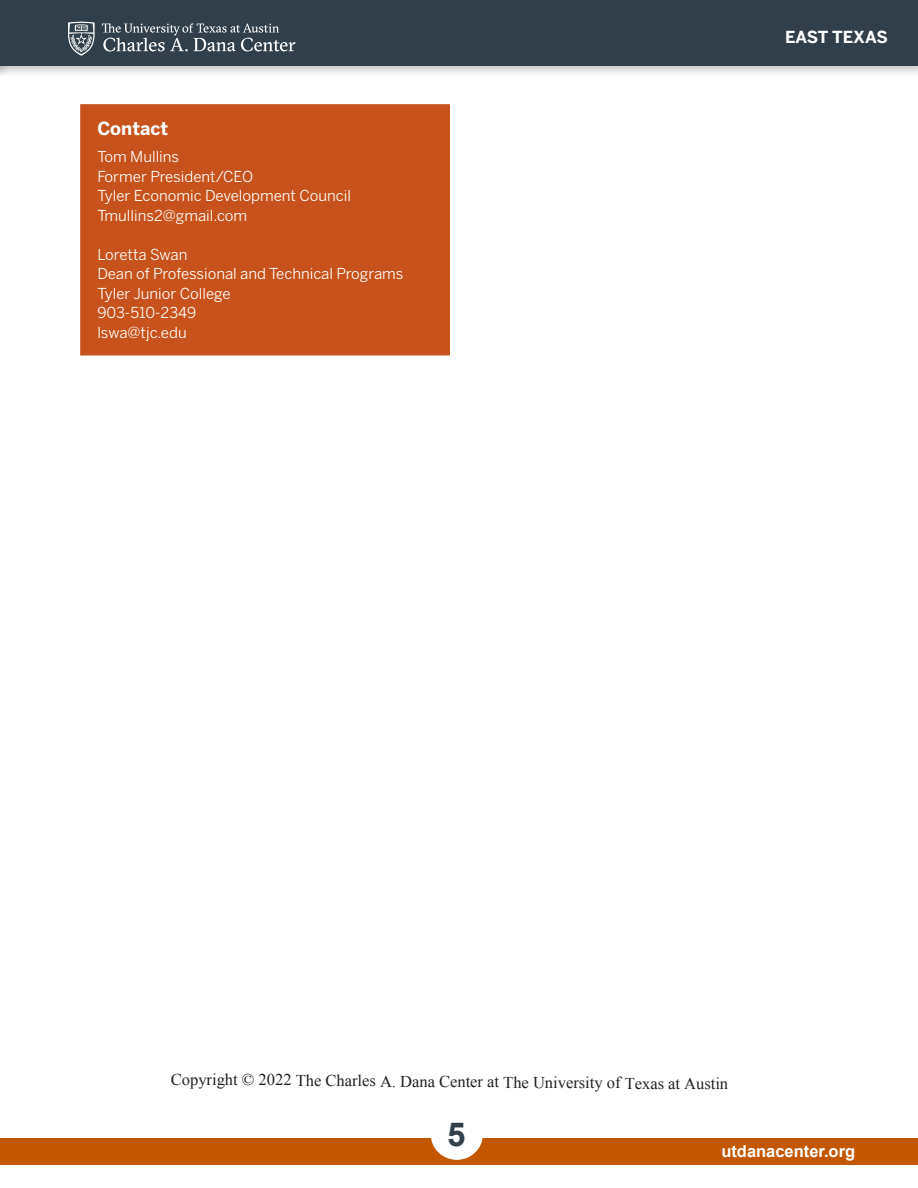
<style>
.page{position:relative;width:918px;height:1188px;background:#fff}
.page>*{position:absolute;margin:0;border:0;box-sizing:border-box;transform-origin:0 0}
.t1{font:700 33px "Arial";color:#303f49}
.Callout_Box_Title{font:700 18px "Benton Sans";color:#fff}
.Copyright_informatio{font:16.5px "Times New Roman";letter-spacing:-.005em;color:#231f20}
.t2{font:700 16.5px "Arial";color:#fff}
.t3{font:700 16.5px "Benton Sans";color:#fff}
.Callout{font:15px "Benton Sans";color:#fff}
</style>
<div class="page">
<div style="left:0;top:0;width:918px;height:79px;background:#231f20;opacity:.25"></div>
<div style="left:0;top:0;width:918px;height:66px;background:#303f49"></div>
<div style="left:0;top:1138px;width:918px;height:27px;background:#c35700"></div>
<div style="left:431px;top:1109px;width:52px;height:51px;background:#fff;border-radius:50%"></div>
<div style="left:81px;top:105px;width:368px;height:250px;background:#c7521b"></div>
<div style="left:80px;top:104px;width:370px;height:252px;border:2px solid #c7521b"></div>
<svg style="left:68px;top:22px;width:27px;height:34px"></svg>
<svg style="left:102px;top:23px;width:193px;height:29px"></svg>
<p class="Callout_Box_Title" style="left:97px;top:118px;width:72px">Contact</p>
<p class="Callout" style="left:97px;top:148px;width:83px">Tom Mullins</p>
<p class="Callout" style="left:97px;top:167px;width:157px">Former President/CEO</p>
<p class="Callout" style="left:97px;top:187px;width:255px">Tyler Economic Development Council</p>
<p class="Callout" style="left:97px;top:206px;width:151px">Tmullins2@gmail.com</p>
<p class="Callout" style="left:97px;top:245px;width:92px">Loretta Swan</p>
<p class="Callout" style="left:97px;top:265px;width:308px">Dean of Professional and Technical Programs</p>
<p class="Callout" style="left:97px;top:284px;width:135px">Tyler Junior College</p>
<p class="Callout" style="left:97px;top:304px;width:101px">903-510-2349</p>
<p class="Callout" style="left:97px;top:323px;width:91px">lswa@tjc.edu</p>
<p class="t3" style="left:785px;top:27px;width:104px">EAST TEXAS</p>
<p class="Copyright_informatio" style="left:171px;top:1070px;width:559px">Copyright © 2022 The Charles A. Dana Center at The University of Texas at Austin</p>
<h1 class="t1" style="left:447px;top:1112px;width:20px">5</h1>
<p class="t2" style="left:721px;top:1141px;width:135px">utdanacenter.org</p>
</div>
